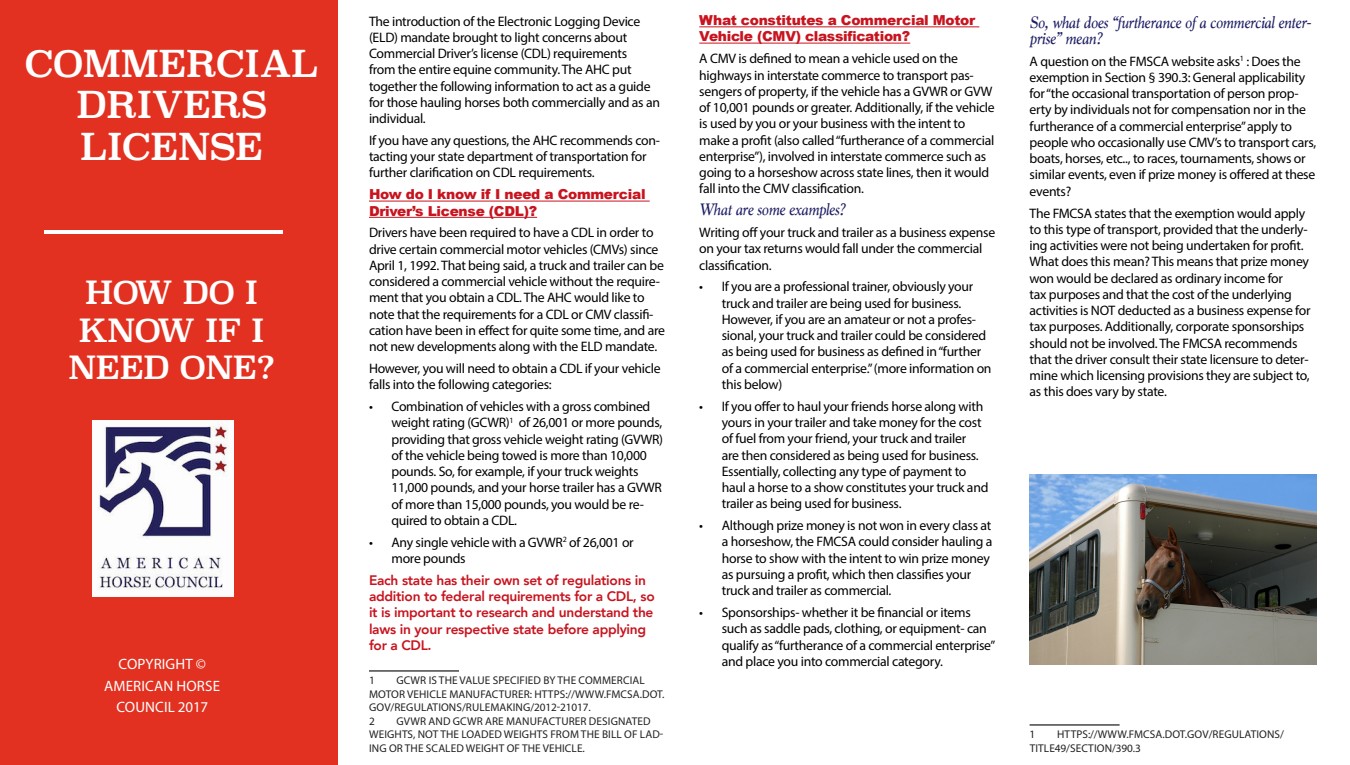
<style>
.page{position:relative;width:1350px;height:765px;background:#fff}
.page>*{position:absolute;margin:0;border:0;box-sizing:border-box;transform-origin:0 0}
.Heads{font:36.25px "Superclarendon";letter-spacing:-.01em;color:#fff}
.t1{font:31.25px/37.5px "Superclarendon";letter-spacing:-.01em;color:#fff;text-align:center}
.Body{font:italic 17.5px/16.2px "Marion";letter-spacing:-.02em;color:#1d1d65}
.t2{font:15px "Myriad Pro";letter-spacing:.01em;color:#fff}
.Body-2{font:13.75px/16.2px "Myriad Pro";letter-spacing:-.02em;color:#000}
.Body-3{font:800 13.75px/16.2px "Avenir";letter-spacing:-.02em;color:#c8141f}
.Body-4{font:900 13.75px/16.2px "Arial";letter-spacing:-.02em;color:#c8141f}
.t3{font:11.25px/13.5px "Myriad Pro";letter-spacing:.01em;color:#231f20}
</style>
<div class="page">
<hr style="left:699px;top:26px;width:280px;height:1px;background:#c8141f">
<hr style="left:699px;top:43px;width:211px;height:1px;background:#c8141f">
<hr style="left:1030px;top:724px;width:90px;height:2px;background:#231f20">
<div style="left:0;top:0;width:338px;height:765px;background:#e23120"></div>
<hr style="left:44px;top:230px;width:238px;height:4px;background:#fff">
<hr style="left:369px;top:201px;width:281px;height:1px;background:#c8141f">
<hr style="left:369px;top:217px;width:168px;height:1px;background:#c8141f">
<hr style="left:369px;top:670px;width:90px;height:2px;background:#231f20">
<img style="left:93px;top:420px;width:141px;height:177px">
<img style="left:1030px;top:474px;width:286px;height:191px">
<p class="Heads" style="left:25px;top:39px;width:295px">COMMERCIAL</p>
<p class="Heads" style="left:77px;top:81px;width:192px">DRIVERS</p>
<p class="Heads" style="left:80px;top:122px;width:184px">LICENSE</p>
<p class="t1" style="left:69px;top:277px;width:208px">HOW DO I<br>KNOW IF I<br>NEED ONE?</p>
<p class="t2" style="left:119px;top:655px;width:89px">COPYRIGHT ©</p>
<p class="t2" style="left:104px;top:676px;width:117px">AMERICAN HORSE</p>
<p class="t2" style="left:116px;top:698px;width:93px">COUNCIL 2017</p>
<p class="Body-2" style="left:369px;top:13px;width:292px">The introduction of the Electronic Logging Device (ELD) mandate brought to light concerns about Commercial Driver’s license (CDL) requirements<br>from the entire equine community. The AHC put together the following information to act as a guide for those hauling horses both commercially and as an individual.</p>
<p class="Body-2" style="left:369px;top:132px;width:292px">If you have any questions, the AHC recommends con&shy;tacting your state department of transportation for further clarification on CDL requirements.</p>
<p class="Body-4" style="left:369px;top:186px;width:278px">How do I know if I need a Commercial<br>Driver’s License (CDL)?</p>
<p class="Body-2" style="left:369px;top:225px;width:298px">Drivers have been required to have a CDL in order to drive certain commercial motor vehicles (CMVs) since April 1, 1992. That being said, a truck and trailer can be considered a commercial vehicle without the require&shy;ment that you obtain a CDL. The AHC would like to note that the requirements for a CDL or CMV classifi&shy;cation have been in effect for quite some time, and are not new developments along with the ELD mandate.</p>
<p class="Body-2" style="left:369px;top:360px;width:293px">However, you will need to obtain a CDL if your vehicle falls into the following categories:</p>
<p class="Body-2" style="left:392px;top:398px;width:273px;text-indent:-22px">• Combination of vehicles with a gross combined weight rating (GCWR)<sup>1</sup> of 26,001 or more pounds, providing that gross vehicle weight rating (GVWR) of the vehicle being towed is more than 10,000 pounds. So, for example, if your truck weights 11,000 pounds, and your horse trailer has a GVWR of more than 15,000 pounds, you would be re&shy;quired to obtain a CDL.</p>
<p class="Body-2" style="left:392px;top:534px;width:244px;text-indent:-22px">• Any single vehicle with a GVWR<sup>2</sup> of 26,001 or more pounds</p>
<p class="Body-3" style="left:369px;top:572px;width:287px">Each state has their own set of regulations in addition to federal requirements for a CDL, so it is important to research and understand the laws in your respective state before applying for a CDL.</p>
<p class="t3" style="left:369px;top:674px;width:7px">1</p>
<p class="t3" style="left:369px;top:674px;width:297px;text-indent:27px">GCWR IS THE VALUE SPECIFIED BY THE COMMERCIAL<br>MOTOR VEHICLE MANUFACTURER: HTTPS://WWW.FMCSA.DOT.<br>GOV/REGULATIONS/RULEMAKING/2012-21017.</p>
<p class="t3" style="left:369px;top:714px;width:7px">2</p>
<p class="t3" style="left:369px;top:714px;width:296px;text-indent:27px">GVWR AND GCWR ARE MANUFACTURER DESIGNATED<br>WEIGHTS, NOT THE LOADED WEIGHTS FROM THE BILL OF LAD-<br>ING OR THE SCALED WEIGHT OF THE VEHICLE.</p>
<p class="Body-4" style="left:699px;top:12px;width:278px">What constitutes a Commercial Motor<br>Vehicle (CMV) classification?</p>
<p class="Body-2" style="left:699px;top:50px;width:297px">A CMV is defined to mean a vehicle used on the highways in interstate commerce to transport pas&shy;sengers of property, if the vehicle has a GVWR or GVW of 10,001 pounds or greater. Additionally, if the vehicle is used by you or your business with the intent to make a profit (also called “furtherance of a commercial enterprise”), involved in interstate commerce such as going to a horseshow across state lines, then it would fall into the CMV classification.</p>
<p class="Body" style="left:699px;top:201px;width:147px">What are some examples?</p>
<p class="Body-2" style="left:699px;top:224px;width:297px">Writing off your truck and trailer as a business expense on your tax returns would fall under the commercial classification.</p>
<p class="Body-2" style="left:722px;top:278px;width:271px;text-indent:-22px">• If you are a professional trainer, obviously your truck and trailer are being used for business.<br>However, if you are an amateur or not a profes&shy;sional, your truck and trailer could be considered as being used for business as defined in “further of a commercial enterprise.” (more information on this below)</p>
<p class="Body-2" style="left:722px;top:398px;width:268px;text-indent:-22px">• If you offer to haul your friends horse along with yours in your trailer and take money for the cost of fuel from your friend, your truck and trailer<br>are then considered as being used for business.<br>Essentially, collecting any type of payment to haul a horse to a show constitutes your truck and trailer as being used for business.</p>
<p class="Body-2" style="left:722px;top:517px;width:272px;text-indent:-22px">• Although prize money is not won in every class at a horseshow, the FMCSA could consider hauling a horse to show with the intent to win prize money as pursuing a profit, which then classifies your truck and trailer as commercial.</p>
<p class="Body-2" style="left:722px;top:604px;width:275px;text-indent:-22px">• Sponsorships- whether it be financial or items such as saddle pads, clothing, or equipment- can qualify as “furtherance of a commercial enterprise” and place you into commercial category.</p>
<p class="Body" style="left:1030px;top:13px;width:283px">So, what does “furtherance of a commercial enter&shy;prise” mean?</p>
<p class="Body-2" style="left:1030px;top:53px;width:288px">A question on the FMSCA website asks<sup>1</sup> : Does the exemption in Section § 390.3: General applicability for “the occasional transportation of person prop&shy;erty by individuals not for compensation nor in the furtherance of a commercial enterprise” apply to people who occasionally use CMV’s to transport cars, boats, horses, etc.., to races, tournaments, shows or similar events, even if prize money is offered at these events?</p>
<p class="Body-2" style="left:1030px;top:205px;width:283px">The FMCSA states that the exemption would apply to this type of transport, provided that the underly&shy;ing activities were not being undertaken for profit.<br>What does this mean? This means that prize money won would be declared as ordinary income for<br>tax purposes and that the cost of the underlying activities is NOT deducted as a business expense for tax purposes. Additionally, corporate sponsorships should not be involved. The FMCSA recommends that the driver consult their state licensure to deter&shy;mine which licensing provisions they are subject to, as this does vary by state.</p>
<p class="t3" style="left:1030px;top:728px;width:256px;text-indent:27px">HTTPS://WWW.FMCSA.DOT.GOV/REGULATIONS/<br>TITLE49/SECTION/390.3</p>
<p class="t3" style="left:1030px;top:728px;width:7px">1</p>
</div>
